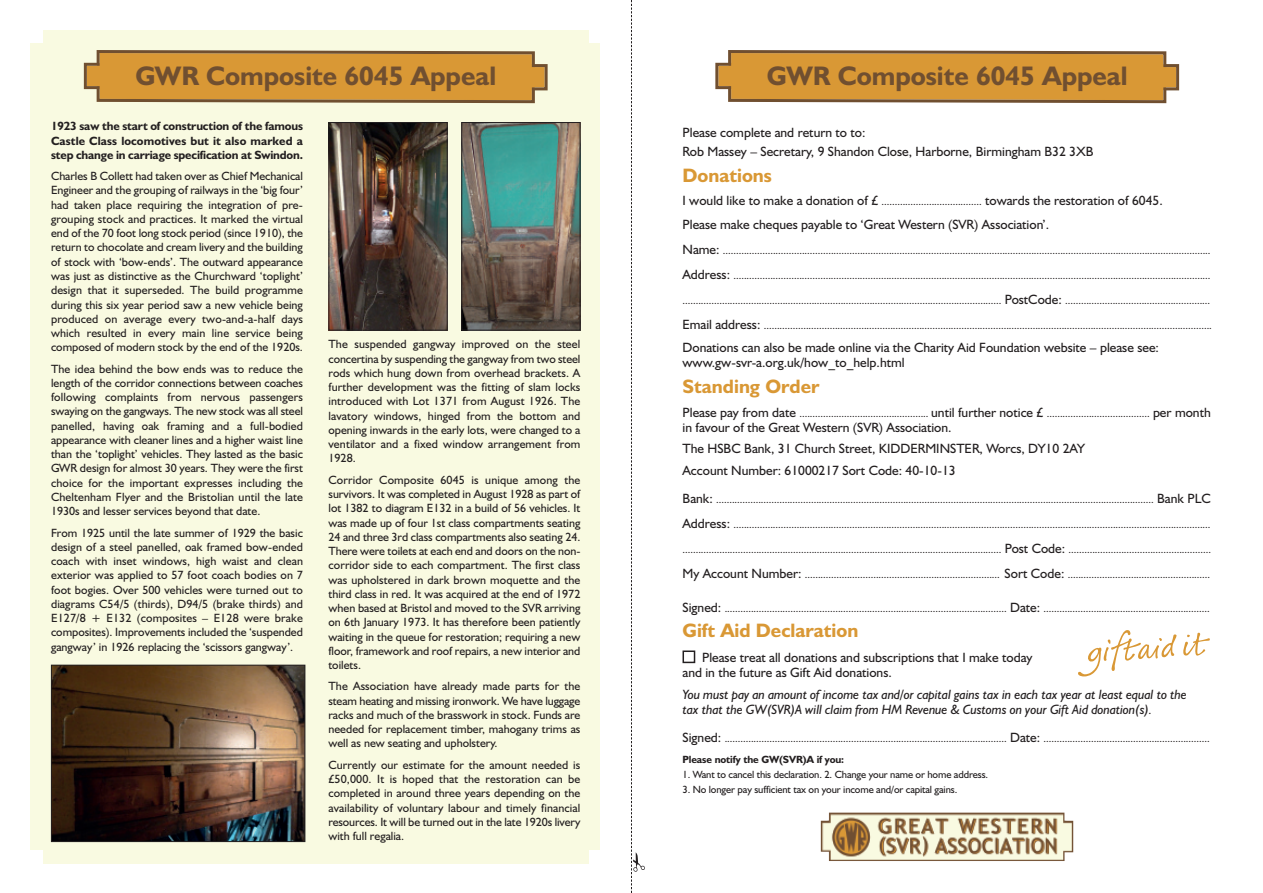
<style>
.page{position:relative;width:1263px;height:893px;background:#fff}
.page>*{position:absolute;margin:0;border:0;box-sizing:border-box;transform-origin:0 0}
.t1{font:700 27px "Humanist 521 BT";color:#704f30}
.t2{font:700 19.5px "Humanist 521 BT";color:#d99835}
.t3{font:13.5px/21.8px "Humanist 521 BT";color:#231f20}
.t4{font:italic 13.5px/15px "Humanist 521 BT";letter-spacing:-.01em;color:#231f20}
.t5{font:12px/14.2px "Humanist 521 BT";color:#231f20;text-align:justify}
.t6{font:700 12px/14.2px "Humanist 521 BT";letter-spacing:-.01em;color:#231f20;text-align:justify}
.t7{font:10.5px/21.5px "Humanist 521 BT";letter-spacing:-.01em;color:#231f20}
.s1{font-size:10.5px}
.s2{font-size:13.5px}
.s3{font-weight:700}
</style>
<div class="page">
<svg style="left:715px;top:50px;width:464px;height:53px;background:#ce943f"></svg>
<div style="left:30px;top:30px;width:570px;height:833px;background:#f9fae1"></div>
<div style="left:682px;top:650px;width:13px;height:13px;border:2px solid #231f20"></div>
<img style="left:821px;top:812px;width:252px;height:49px">
<svg style="left:1078px;top:630px;width:132px;height:46px"></svg>
<img style="left:53px;top:667px;width:250px;height:173px">
<div style="left:51px;top:665px;width:254px;height:177px;border:1px solid #231f20"></div>
<svg style="left:84px;top:50px;width:464px;height:53px;background:#cd943d"></svg>
<img style="left:330px;top:124px;width:116px;height:204px">
<div style="left:328px;top:122px;width:120px;height:208px;border:1px solid #231f20"></div>
<img style="left:463px;top:124px;width:115px;height:204px">
<div style="left:461px;top:122px;width:119px;height:208px;border:1px solid #231f20"></div>
<div style="left:0;top:0;width:43px;height:43px;background:#fff"></div>
<div style="left:589px;top:0;width:42px;height:43px;background:#fff"></div>
<div style="left:0;top:850px;width:43px;height:43px;background:#fff"></div>
<div style="left:589px;top:850px;width:42px;height:43px;background:#fff"></div>
<svg style="left:631px;top:0;width:14px;height:893px"></svg>
<h1 class="t1" style="left:135px;top:67px;width:362px">GWR Composite 6045 Appeal</h1>
<p class="t6" style="left:51px;top:120px;width:253px">1923 saw the start of construction of the famous Castle Class locomotives but it also marked a step change in carriage specification at Swindon.</p>
<p class="t5" style="left:51px;top:170px;width:253px">Charles B Collett had taken over as Chief Mechanical Engineer and the grouping of railways in the ‘big four’ had taken place requiring the integration of pre&shy;grouping stock and practices. It marked the virtual end of the 70 foot long stock period (since 1910), the return to chocolate and cream livery and the building of stock with ‘bow-ends’. The outward appearance was just as distinctive as the Churchward ‘toplight’ design that it superseded. The build programme during this six year period saw a new vehicle being produced on average every two-and-a-half days which resulted in every main line service being composed of modern stock by the end of the 1920s.</p>
<p class="t5" style="left:51px;top:363px;width:253px">The idea behind the bow ends was to reduce the length of the corridor connections between coaches following complaints from nervous passengers swaying on the gangways. The new stock was all steel panelled, having oak framing and a full-bodied appearance with cleaner lines and a higher waist line than the ‘toplight’ vehicles. They lasted as the basic GWR design for almost 30 years. They were the first choice for the important expresses including the Cheltenham Flyer and the Bristolian until the late 1930s and lesser services beyond that date.</p>
<p class="t5" style="left:51px;top:527px;width:253px">From 1925 until the late summer of 1929 the basic design of a steel panelled, oak framed bow-ended coach with inset windows, high waist and clean exterior was applied to 57 foot coach bodies on 7 foot bogies. Over 500 vehicles were turned out to diagrams C54/5 (thirds), D94/5 (brake thirds) and E127/8 + E132 (composites – E128 were brake composites). Improvements included the ‘suspended gangway’ in 1926 replacing the ‘scissors gangway’.</p>
<p class="t5" style="left:328px;top:338px;width:253px">The suspended gangway improved on the steel concertina by suspending the gangway from two steel rods which hung down from overhead brackets. A further development was the fitting of slam locks introduced with Lot 1371 from August 1926. The lavatory windows, hinged from the bottom and opening inwards in the early lots, were changed to a ventilator and a fixed window arrangement from 1928.</p>
<p class="t5" style="left:328px;top:474px;width:253px">Corridor Composite 6045 is unique among the survivors. It was completed in August 1928 as part of lot 1382 to diagram E132 in a build of 56 vehicles. It was made up of four 1st class compartments seating 24 and three 3rd class compartments also seating 24.<br>There were toilets at each end and doors on the non&shy;corridor side to each compartment. The first class was upholstered in dark brown moquette and the third class in red. It was acquired at the end of 1972 when based at Bristol and moved to the SVR arriving on 6th January 1973. It has therefore been patiently waiting in the queue for restoration; requiring a new floor, framework and roof repairs, a new interior and toilets.</p>
<p class="t5" style="left:328px;top:680px;width:253px">The Association have already made parts for the steam heating and missing ironwork. We have luggage racks and much of the brasswork in stock. Funds are needed for replacement timber, mahogany trims as well as new seating and upholstery.</p>
<p class="t5" style="left:328px;top:759px;width:253px">Currently our estimate for the amount needed is £50,000. It is hoped that the restoration can be completed in around three years depending on the availability of voluntary labour and timely financial resources. It will be turned out in the late 1920s livery with full regalia.</p>
<h1 class="t1" style="left:767px;top:67px;width:362px">GWR Composite 6045 Appeal</h1>
<p class="t3" style="left:682px;top:124px;width:413px;line-height:19.2px">Please complete and return to to:<br>Rob Massey – Secretary, 9 Shandon Close, Harborne, Birmingham B32 3XB</p>
<h2 class="t2" style="left:682px;top:169px;width:91px">Donations</h2>
<p class="t3" style="left:682px;top:191px;width:482px;line-height:23.5px">I would like to make a donation of £ <span class="s1">......................................</span> towards the restoration of 6045.<br>Please make cheques payable to ‘Great Western (SVR) Association’.</p>
<p class="t7" style="left:682px;top:241px;width:529px"><span class="s2">Name:</span> .........................................................................................................................................................................................</p>
<p class="t7" style="left:682px;top:266px;width:529px"><span class="s2">Address:</span> .....................................................................................................................................................................................</p>
<p class="t7" style="left:682px;top:291px;width:529px">......................................................................................................................... <span class="s2">PostCode:</span> .......................................................</p>
<p class="t7" style="left:682px;top:316px;width:531px"><span class="s2">Email address:</span> ..........................................................................................................................................................................</p>
<p class="t3" style="left:682px;top:342px;width:478px;line-height:15px">Donations can also be made online via the Charity Aid Foundation website – please see: www.gw-svr-a.org.uk/how_to_help.html</p>
<h2 class="t2" style="left:682px;top:380px;width:138px">Standing Order</h2>
<p class="t7" style="left:682px;top:404px;width:530px"><span class="s2">Please pay from date</span> ................................................. <span class="s2">until further notice £</span> ....................................... <span class="s2">per month</span></p>
<p class="t3" style="left:682px;top:418px;width:404px">in favour of the Great Western (SVR) Association.<br>The HSBC Bank, 31 Church Street, KIDDERMINSTER, Worcs, DY10 2AY<br>Account Number: 61000217 Sort Code: 40-10-13</p>
<p class="t7" style="left:682px;top:489px;width:530px"><span class="s2">Bank:</span> ...................................................................................................................................................................... <span class="s2">Bank PLC</span></p>
<p class="t7" style="left:682px;top:514px;width:529px"><span class="s2">Address:</span> .....................................................................................................................................................................................</p>
<p class="t7" style="left:682px;top:539px;width:530px">......................................................................................................................... <span class="s2">Post Code:</span> ......................................................</p>
<p class="t7" style="left:682px;top:564px;width:529px"><span class="s2">My Account Number:</span> .......................................................................... <span class="s2">Sort Code:</span> ......................................................</p>
<p class="t7" style="left:682px;top:598px;width:529px"><span class="s2">Signed:</span> ........................................................................................................... <span class="s2">Date:</span> ...............................................................</p>
<h2 class="t2" style="left:682px;top:624px;width:177px">Gift Aid Declaration</h2>
<p class="t3" style="left:682px;top:651px;width:351px;line-height:15.8px;text-indent:20px">Please treat all donations and subscriptions that I make today and in the future as Gift Aid donations.</p>
<p class="t4" style="left:682px;top:688px;width:506px">You must pay an amount of income tax and/or capital gains tax in each tax year at least equal to the tax that the GW(SVR)A will claim from HM Revenue &amp; Customs on your Gift Aid donation(s).</p>
<p class="t7" style="left:682px;top:729px;width:529px"><span class="s2">Signed:</span> ........................................................................................................... <span class="s2">Date:</span> ...............................................................<br><span class="s3">Please notify the GW(SVR)A if you:</span></p>
<p class="t7" style="left:682px;top:765px;width:307px">1. Want to cancel this declaration. 2. Change your name or home address.</p>
<p class="t7" style="left:682px;top:780px;width:276px">3. No longer pay sufficient tax on your income and/or capital gains.</p>
</div>
